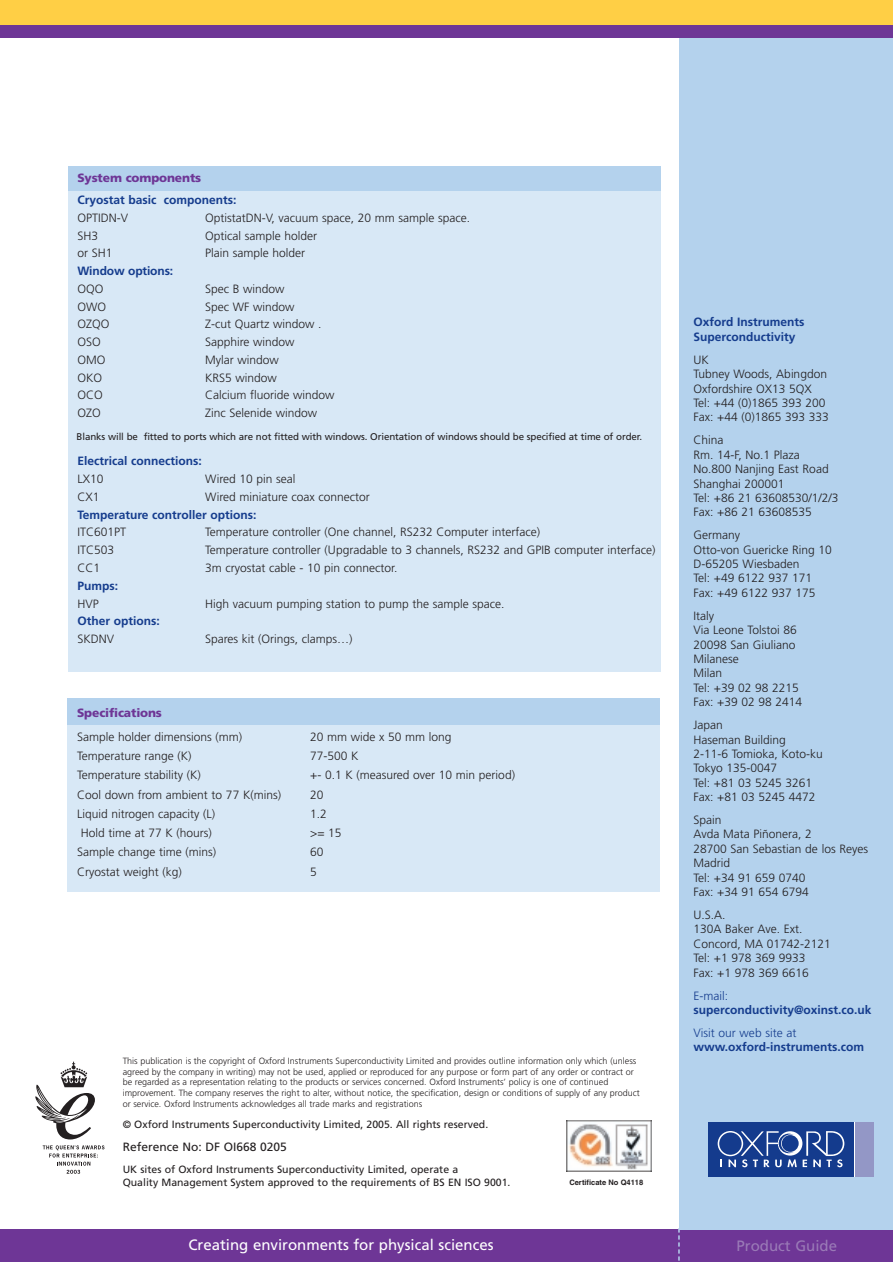
<style>
.page{position:relative;width:893px;height:1262px;background:#fff}
.page>*{position:absolute;margin:0;border:0;box-sizing:border-box;transform-origin:0 0}
.t1{font:15px "Frutiger";color:#fff}
.t2{font:15px "Frutiger";color:#9a7ab7}
.t3{font:300 12px/14.4px "Frutiger";color:#231f20}
.t4{font:700 12px/14.4px "Frutiger";color:#153c8d}
.t5{font:900 12px "Frutiger";letter-spacing:-.01em;color:#6e3696}
.t6{font:300 12px "Frutiger";color:#153c8d}
.t7{font:12px "Frutiger";color:#231f20}
.t8{font:10.5px/12.6px "Frutiger";color:#231f20}
.t9{font:9.75px "Frutiger";letter-spacing:-.01em;color:#231f20}
.t10{font:300 9px/10.8px "Frutiger";color:#231f20}
.t11{font:700 7.5px "Helvetica";color:#231f20}
</style>
<div class="page">
<div style="left:0;top:1229px;width:892px;height:33px;background:#6e3696"></div>
<svg style="left:678px;top:1228px;width:1px;height:33px"></svg>
<div style="left:679px;top:37px;width:213px;height:1192px;background:#b4d2ed"></div>
<div style="left:708px;top:1121px;width:145px;height:55px;background:#143b8d"></div>
<div style="left:855px;top:1121px;width:19px;height:55px;background:#9397c6"></div>
<svg style="left:717px;top:1131px;width:127px;height:36px"></svg>
<div style="left:560px;top:1120px;width:98px;height:53px;background:linear-gradient(to bottom,#fff,#fff)"></div>
<img style="left:566px;top:1120px;width:85px;height:51px">
<svg style="left:35px;top:1061px;width:60px;height:78px"></svg>
<svg style="left:43px;top:1145px;width:61px;height:28px"></svg>
<div style="left:68px;top:172px;width:592px;height:500px;background:#d8e8f6"></div>
<div style="left:68px;top:166px;width:592px;height:24px;background:#b4d2ed"></div>
<div style="left:67px;top:708px;width:592px;height:184px;background:#d8e8f6"></div>
<div style="left:67px;top:698px;width:592px;height:26px;background:#b4d2ed"></div>
<div style="left:0;top:0;width:892px;height:26px;background:#ffcf45"></div>
<div style="left:0;top:26px;width:892px;height:12px;background:#6e3696"></div>
<p class="t5" style="left:77px;top:173px;width:125px">System components</p>
<p class="t4" style="left:77px;top:194px;width:160px">Cryostat basic components:</p>
<p class="t3" style="left:77px;top:211px;width:52px">OPTIDN-V</p>
<p class="t3" style="left:205px;top:211px;width:267px">OptistatDN-V, vacuum space, 20 mm sample space.</p>
<p class="t3" style="left:77px;top:229px;width:22px">SH3</p>
<p class="t3" style="left:205px;top:229px;width:113px">Optical sample holder</p>
<p class="t3" style="left:77px;top:247px;width:37px">or SH1</p>
<p class="t3" style="left:205px;top:247px;width:101px">Plain sample holder</p>
<p class="t4" style="left:77px;top:265px;width:97px">Window options:</p>
<p class="t3" style="left:77px;top:282px;width:27px">OQO</p>
<p class="t3" style="left:205px;top:282px;width:81px">Spec B window</p>
<p class="t3" style="left:77px;top:300px;width:30px">OWO</p>
<p class="t3" style="left:205px;top:300px;width:91px">Spec WF window</p>
<p class="t3" style="left:77px;top:318px;width:33px">OZQO</p>
<p class="t3" style="left:205px;top:318px;width:118px">Z-cut Quartz window .</p>
<p class="t3" style="left:77px;top:336px;width:25px">OSO</p>
<p class="t3" style="left:205px;top:336px;width:91px">Sapphire window</p>
<p class="t3" style="left:77px;top:353px;width:29px">OMO</p>
<p class="t3" style="left:205px;top:353px;width:75px">Mylar window</p>
<p class="t3" style="left:77px;top:371px;width:26px">OKO</p>
<p class="t3" style="left:205px;top:371px;width:73px">KRS5 window</p>
<p class="t3" style="left:77px;top:389px;width:27px">OCO</p>
<p class="t3" style="left:205px;top:389px;width:131px">Calcium fluoride window</p>
<p class="t3" style="left:77px;top:407px;width:25px">OZO</p>
<p class="t3" style="left:205px;top:407px;width:114px">Zinc Selenide window</p>
<p class="t4" style="left:77px;top:455px;width:126px">Electrical connections:</p>
<p class="t3" style="left:77px;top:473px;width:28px">LX10</p>
<p class="t3" style="left:205px;top:473px;width:92px">Wired 10 pin seal</p>
<p class="t3" style="left:77px;top:490px;width:24px">CX1</p>
<p class="t3" style="left:205px;top:490px;width:166px">Wired miniature coax connector</p>
<p class="t4" style="left:77px;top:508px;width:180px">Temperature controller options:</p>
<p class="t3" style="left:77px;top:526px;width:50px">ITC601PT</p>
<p class="t3" style="left:205px;top:526px;width:336px">Temperature controller (One channel, RS232 Computer interface)</p>
<p class="t3" style="left:77px;top:544px;width:38px">ITC503</p>
<p class="t3" style="left:205px;top:544px;width:452px">Temperature controller (Upgradable to 3 channels, RS232 and GPIB computer interface)</p>
<p class="t3" style="left:77px;top:561px;width:24px">CC1</p>
<p class="t3" style="left:205px;top:561px;width:194px">3m cryostat cable - 10 pin connector.</p>
<p class="t4" style="left:77px;top:579px;width:42px">Pumps:</p>
<p class="t3" style="left:77px;top:597px;width:23px">HVP</p>
<p class="t3" style="left:205px;top:597px;width:301px">High vacuum pumping station to pump the sample space.</p>
<p class="t4" style="left:77px;top:615px;width:84px">Other options:</p>
<p class="t3" style="left:77px;top:632px;width:38px">SKDNV</p>
<p class="t3" style="left:205px;top:632px;width:149px">Spares kit (Orings, clamps…)</p>
<p class="t9" style="left:77px;top:432px;width:567px">Blanks will be fitted to ports which are not fitted with windows. Orientation of windows should be specified at time of order.</p>
<p class="t5" style="left:77px;top:708px;width:86px">Specifications</p>
<p class="t3" style="left:77px;top:730px;width:166px">Sample holder dimensions (mm)</p>
<p class="t3" style="left:310px;top:730px;width:143px">20 mm wide x 50 mm long</p>
<p class="t3" style="left:77px;top:749px;width:116px">Temperature range (K)</p>
<p class="t3" style="left:310px;top:749px;width:50px">77-500 K</p>
<p class="t3" style="left:77px;top:769px;width:125px">Temperature stability (K)</p>
<p class="t3" style="left:310px;top:769px;width:206px">+- 0.1 K (measured over 10 min period)</p>
<p class="t3" style="left:77px;top:788px;width:205px">Cool down from ambient to 77 K(mins)</p>
<p class="t3" style="left:310px;top:788px;width:15px">20</p>
<p class="t3" style="left:77px;top:807px;width:140px">Liquid nitrogen capacity (L)</p>
<p class="t3" style="left:310px;top:807px;width:18px">1.2</p>
<p class="t3" style="left:81px;top:826px;width:133px">Hold time at 77 K (hours)</p>
<p class="t3" style="left:310px;top:826px;width:33px">&gt;= 15</p>
<p class="t3" style="left:77px;top:846px;width:140px">Sample change time (mins)</p>
<p class="t3" style="left:310px;top:846px;width:15px">60</p>
<p class="t3" style="left:77px;top:865px;width:106px">Cryostat weight (kg)</p>
<p class="t3" style="left:310px;top:865px;width:8px">5</p>
<p class="t10" style="left:123px;top:1055px;width:518px">This publication is the copyright of Oxford Instruments Superconductivity Limited and provides outline information only which (unless agreed by the company in writing) may not be used, applied or reproduced for any purpose or form part of any order or contract or be regarded as a representation relating to the products or services concerned. Oxford Instruments’ policy is one of continued improvement. The company reserves the right to alter, without notice, the specification, design or conditions of supply of any product or service. Oxford Instruments acknowledges all trade marks and registrations</p>
<p class="t8" style="left:123px;top:1119px;width:367px">© Oxford Instruments Superconductivity Limited, 2005. All rights reserved.</p>
<p class="t7" style="left:123px;top:1142px;width:166px">Reference No: DF OI668 0205</p>
<p class="t8" style="left:123px;top:1164px;width:389px">UK sites of Oxford Instruments Superconductivity Limited, operate a<br>Quality Management System approved to the requirements of BS EN ISO 9001.</p>
<p class="t11" style="left:569px;top:1180px;width:75px">Certificate No Q4118</p>
<p class="t4" style="left:693px;top:316px;width:112px">Oxford Instruments<br>Superconductivity</p>
<p class="t3" style="left:693px;top:353px;width:137px">UK<br>Tubney Woods, Abingdon<br>Oxfordshire OX13 5QX<br>Tel: +44 (0)1865 393 200<br>Fax: +44 (0)1865 393 333</p>
<p class="t3" style="left:693px;top:434px;width:146px">China<br>Rm. 14-F, No.1 Plaza<br>No.800 Nanjing East Road<br>Shanghai 200001<br>Tel: +86 21 63608530/1/2/3<br>Fax: +86 21 63608535</p>
<p class="t3" style="left:693px;top:529px;width:140px">Germany<br>Otto-von Guericke Ring 10<br>D-65205 Wiesbaden<br>Tel: +49 6122 937 171<br>Fax: +49 6122 937 175</p>
<p class="t3" style="left:693px;top:609px;width:110px">Italy<br>Via Leone Tolstoi 86<br>20098 San Giuliano<br>Milanese<br>Milan<br>Tel: +39 02 98 2215<br>Fax: +39 02 98 2414</p>
<p class="t3" style="left:693px;top:718px;width:131px">Japan<br>Haseman Building<br>2-11-6 Tomioka, Koto-ku<br>Tokyo 135-0047<br>Tel: +81 03 5245 3261<br>Fax: +81 03 5245 4472</p>
<p class="t3" style="left:693px;top:813px;width:176px">Spain<br>Avda Mata Piñonera, 2<br>28700 San Sebastian de los Reyes<br>Madrid<br>Tel: +34 91 659 0740<br>Fax: +34 91 654 6794</p>
<p class="t3" style="left:693px;top:908px;width:139px">U.S.A.<br>130A Baker Ave. Ext.<br>Concord, MA 01742-2121<br>Tel: +1 978 369 9933<br>Fax: +1 978 369 6616</p>
<p class="t6" style="left:693px;top:990px;width:36px">E-mail:</p>
<p class="t4" style="left:693px;top:1003px;width:179px">superconductivity@oxinst.co.uk</p>
<p class="t6" style="left:693px;top:1027px;width:104px">Visit our web site at</p>
<p class="t4" style="left:693px;top:1040px;width:172px">www.oxford-instruments.com</p>
<p class="t1" style="left:188px;top:1238px;width:306px">Creating environments for physical sciences</p>
<p class="t2" style="left:736px;top:1239px;width:102px">Product Guide</p>
</div>
